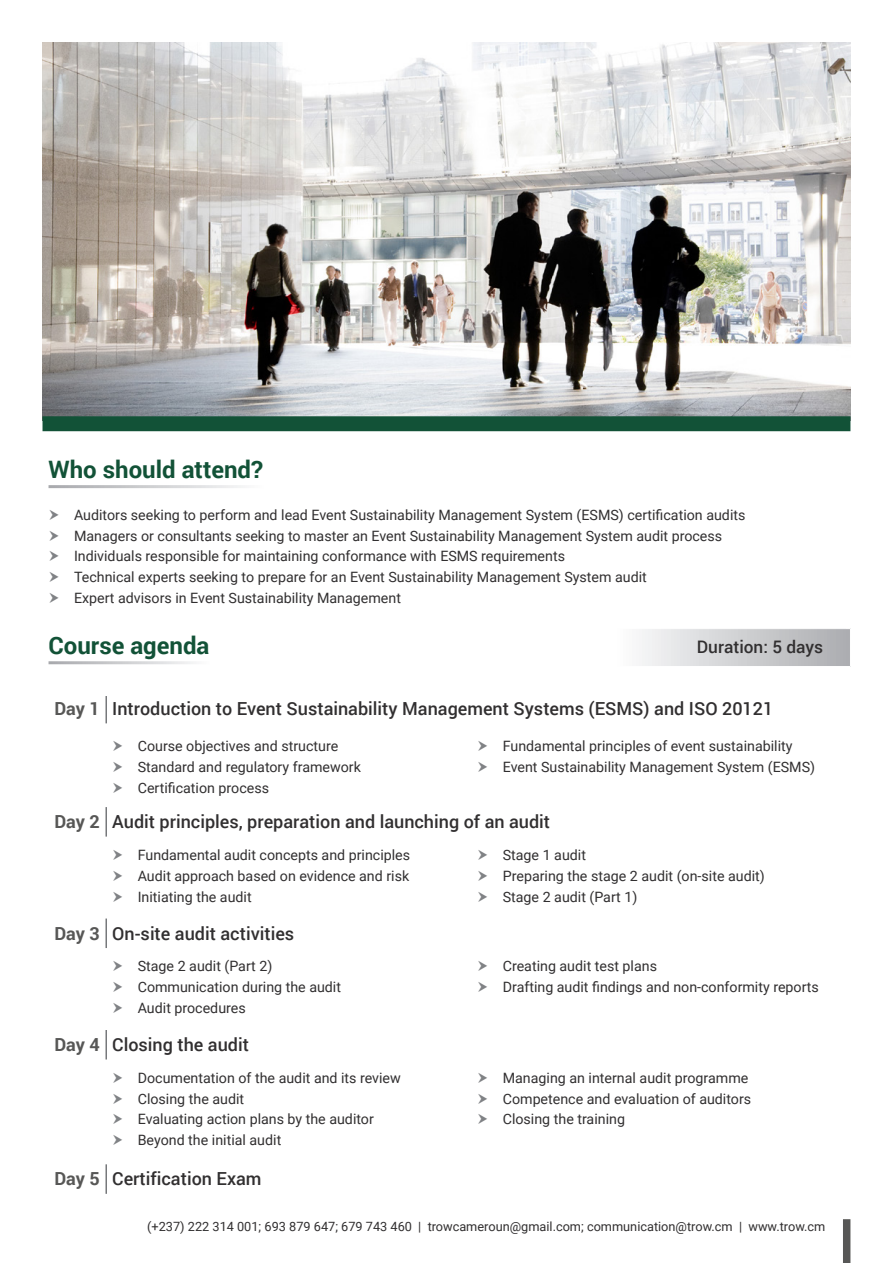
<style>
.page{position:relative;width:893px;height:1263px;background:#fff}
.page>*{position:absolute;margin:0;border:0;box-sizing:border-box;transform-origin:0 0}
.t1{font:700 24px "Roboto";color:#125237}
.t2{font:500 18px "Roboto";color:#312f30}
.t3{font:700 18px "Roboto";letter-spacing:-.005em;color:#575756}
.t4{font:500 17.25px "Roboto";color:#312f30}
.t5{font:14.25px "Roboto";color:#312f30}
.Bullet_Points{font:12.75px "Roboto";color:#312f30}
</style>
<div class="page">
<img style="left:43px;top:43px;width:807px;height:373px">
<div style="left:43px;top:416px;width:807px;height:15px;background:#125237"></div>
<svg style="left:642px;top:629px;width:208px;height:37px;background:#cecfd1"></svg>
<hr style="left:105px;top:696px;width:2px;height:27px;background:#76787b">
<hr style="left:105px;top:807px;width:2px;height:29px;background:#76787b">
<hr style="left:105px;top:918px;width:2px;height:30px;background:#76787b">
<hr style="left:105px;top:1030px;width:2px;height:29px;background:#76787b">
<hr style="left:105px;top:1164px;width:2px;height:30px;background:#76787b">
<div style="left:843px;top:1219px;width:7px;height:44px;background:#575756"></div>
<p class="t1" style="left:49px;top:452px;width:216px">Who should attend?</p>
<p class="t5" style="left:74px;top:505px;width:673px">Auditors seeking to perform and lead Event Sustainability Management System (ESMS) certification audits</p>
<p class="t5" style="left:74px;top:525px;width:650px">Managers or consultants seeking to master an Event Sustainability Management System audit process</p>
<p class="t5" style="left:74px;top:546px;width:492px">Individuals responsible for maintaining conformance with ESMS requirements</p>
<p class="t5" style="left:74px;top:567px;width:574px">Technical experts seeking to prepare for an Event Sustainability Management System audit</p>
<p class="t5" style="left:74px;top:588px;width:328px">Expert advisors in Event Sustainability Management</p>
<p class="t1" style="left:49px;top:628px;width:162px">Course agenda</p>
<p class="t4" style="left:697px;top:635px;width:128px">Duration: 5 days</p>
<p class="t3" style="left:55px;top:696px;width:47px">Day 1</p>
<p class="t2" style="left:112px;top:696px;width:662px">Introduction to Event Sustainability Management Systems (ESMS) and ISO 20121</p>
<p class="t5" style="left:138px;top:736px;width:202px">Course objectives and structure</p>
<p class="t5" style="left:138px;top:757px;width:225px">Standard and regulatory framework</p>
<p class="t5" style="left:138px;top:777px;width:133px">Certification process</p>
<p class="t5" style="left:503px;top:736px;width:291px">Fundamental principles of event sustainability</p>
<p class="t5" style="left:503px;top:757px;width:314px">Event Sustainability Management System (ESMS)</p>
<p class="t3" style="left:55px;top:809px;width:47px">Day 2</p>
<p class="t2" style="left:112px;top:809px;width:439px">Audit principles, preparation and launching of an audit</p>
<p class="t5" style="left:138px;top:845px;width:274px">Fundamental audit concepts and principles</p>
<p class="t5" style="left:138px;top:866px;width:273px">Audit approach based on evidence and risk</p>
<p class="t5" style="left:138px;top:886px;width:115px">Initiating the audit</p>
<p class="t5" style="left:503px;top:845px;width:85px">Stage 1 audit</p>
<p class="t5" style="left:503px;top:866px;width:264px">Preparing the stage 2 audit (on-site audit)</p>
<p class="t5" style="left:503px;top:886px;width:136px">Stage 2 audit (Part 1)</p>
<p class="t3" style="left:55px;top:920px;width:47px">Day 3</p>
<p class="t2" style="left:112px;top:920px;width:184px">On-site audit activities</p>
<p class="t5" style="left:138px;top:956px;width:136px">Stage 2 audit (Part 2)</p>
<p class="t5" style="left:138px;top:977px;width:205px">Communication during the audit</p>
<p class="t5" style="left:138px;top:998px;width:110px">Audit procedures</p>
<p class="t3" style="left:55px;top:1032px;width:47px">Day 4</p>
<p class="t2" style="left:112px;top:1032px;width:138px">Closing the audit</p>
<p class="t5" style="left:138px;top:1068px;width:265px">Documentation of the audit and its review</p>
<p class="t5" style="left:138px;top:1089px;width:108px">Closing the audit</p>
<p class="t5" style="left:138px;top:1109px;width:238px">Evaluating action plans by the auditor</p>
<p class="t5" style="left:138px;top:1130px;width:145px">Beyond the initial audit</p>
<p class="t5" style="left:503px;top:956px;width:156px">Creating audit test plans</p>
<p class="t5" style="left:503px;top:977px;width:318px">Drafting audit findings and non-conformity reports</p>
<p class="t5" style="left:503px;top:1068px;width:247px">Managing an internal audit programme</p>
<p class="t5" style="left:503px;top:1089px;width:250px">Competence and evaluation of auditors</p>
<p class="t5" style="left:503px;top:1109px;width:124px">Closing the training</p>
<p class="t3" style="left:55px;top:1166px;width:47px">Day 5</p>
<p class="t2" style="left:112px;top:1166px;width:151px">Certification Exam</p>
<p class="Bullet_Points" style="left:147px;top:1218px;width:680px">(+237) 222 314 001; 693 879 647; 679 743 460 | trowcameroun@gmail.com; communication@trow.cm | www.trow.cm</p>
</div>
